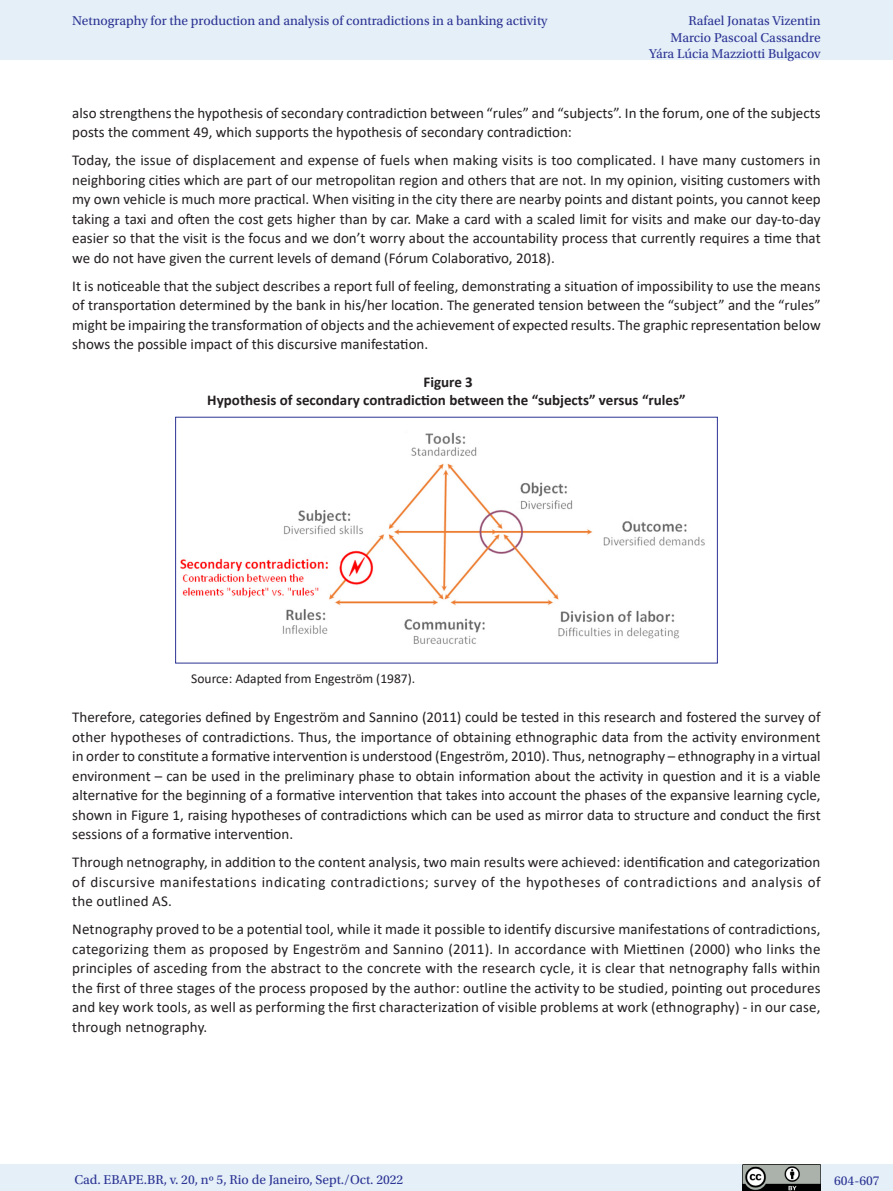
<style>
.page{position:relative;width:893px;height:1191px;background:#fff}
.page>*{position:absolute;margin:0;border:0;box-sizing:border-box;transform-origin:0 0}
._06_0_texto{font:15px/19.5px "Calibri";color:#231f20;text-align:justify}
._08_2_tabela_titulo{font:700 15px/18px "Calibri";color:#231f20;text-align:center}
.t1{font:13.5px/16.5px "Utopia Std";color:#2b3393;text-align:right}
._00__fonte_legenda_f{font:13.5px "Calibri";color:#231f20}
</style>
<div class="page">
<div style="left:0;top:0;width:893px;height:60px;background:#e4eff8"></div>
<div style="left:0;top:1164px;width:893px;height:27px;background:#e4eff8"></div>
<img style="left:743px;top:1164px;width:78px;height:27px">
<img style="left:180px;top:432px;width:525px;height:212px">
<div style="left:175px;top:417px;width:543px;height:246px;border:1px solid #2b3393"></div>
<p class="t1" style="left:72px;top:13px;width:477px">Netnography for the production and analysis of contradictions in a banking activity</p>
<p class="t1" style="left:649px;top:13px;width:173px">Rafael Jonatas Vizentin<br>Marcio Pascoal Cassandre<br>Yára Lúcia Mazziotti Bulgacov</p>
<p class="_06_0_texto" style="left:72px;top:102px;width:750px">also strengthens the hypothesis of secondary contradiction between “rules” and “subjects”. In the forum, one of the subjects posts the comment 49, which supports the hypothesis of secondary contradiction:</p>
<p class="_06_0_texto" style="left:72px;top:150px;width:750px">Today, the issue of displacement and expense of fuels when making visits is too complicated. I have many customers in neighboring cities which are part of our metropolitan region and others that are not. In my opinion, visiting customers with my own vehicle is much more practical. When visiting in the city there are nearby points and distant points, you cannot keep taking a taxi and often the cost gets higher than by car. Make a card with a scaled limit for visits and make our day-to-day easier so that the visit is the focus and we don’t worry about the accountability process that currently requires a time that we do not have given the current levels of demand (Fórum Colaborativo, 2018).</p>
<p class="_06_0_texto" style="left:72px;top:275px;width:750px">It is noticeable that the subject describes a report full of feeling, demonstrating a situation of impossibility to use the means of transportation determined by the bank in his/her location. The generated tension between the “subject” and the “rules” might be impairing the transformation of objects and the achievement of expected results. The graphic representation below shows the possible impact of this discursive manifestation.</p>
<p class="_08_2_tabela_titulo" style="left:207px;top:372px;width:480px">Figure 3<br>Hypothesis of secondary contradiction between the “subjects” versus “rules”</p>
<p class="_00__fonte_legenda_f" style="left:191px;top:669px;width:225px">Source: Adapted from Engeström (1987).</p>
<p class="_06_0_texto" style="left:72px;top:707px;width:750px">Therefore, categories defined by Engeström and Sannino (2011) could be tested in this research and fostered the survey of other hypotheses of contradictions. Thus, the importance of obtaining ethnographic data from the activity environment in order to constitute a formative intervention is understood (Engeström, 2010). Thus, netnography – ethnography in a virtual environment – can be used in the preliminary phase to obtain information about the activity in question and it is a viable alternative for the beginning of a formative intervention that takes into account the phases of the expansive learning cycle, shown in Figure 1, raising hypotheses of contradictions which can be used as mirror data to structure and conduct the first sessions of a formative intervention.</p>
<p class="_06_0_texto" style="left:72px;top:852px;width:750px">Through netnography, in addition to the content analysis, two main results were achieved: identification and categorization of discursive manifestations indicating contradictions; survey of the hypotheses of contradictions and analysis of the outlined AS.</p>
<p class="_06_0_texto" style="left:72px;top:919px;width:750px">Netnography proved to be a potential tool, while it made it possible to identify discursive manifestations of contradictions, categorizing them as proposed by Engeström and Sannino (2011). In accordance with Miettinen (2000) who links the principles of asceding from the abstract to the concrete with the research cycle, it is clear that netnography falls within the first of three stages of the process proposed by the author: outline the activity to be studied, pointing out procedures and key work tools, as well as performing the first characterization of visible problems at work (ethnography) - in our case, through netnography.</p>
<p class="t1" style="left:74px;top:1171px;width:331px">Cad. EBAPE.BR, v. 20, nº 5, Rio de Janeiro, Sept./Oct. 2022</p>
<p class="t1" style="left:834px;top:1172px;width:47px">604-607</p>
</div>
